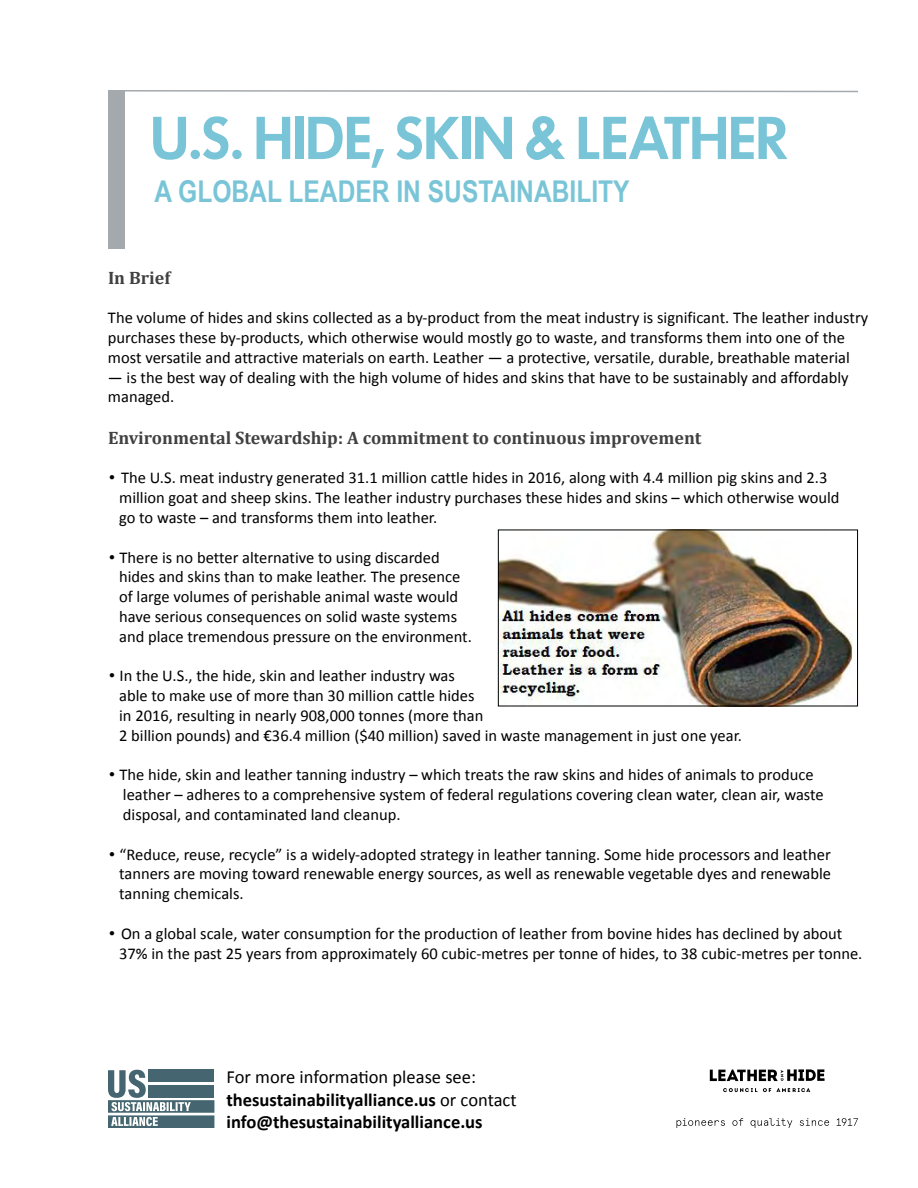
<style>
.page{position:relative;width:918px;height:1188px;background:#fff}
.page>*{position:absolute;margin:0;border:0;box-sizing:border-box;transform-origin:0 0}
.t1{font:600 55.5px "OPTI Futura";color:#79c5d7}
.t2{font:700 30px "Arial Narrow";color:#79c5d7}
.t3{font:700 18.6px/22.4px "Calibri";color:#000}
.t4{font:700 18px "Cambria";color:#404040}
.t5{font:16.5px/19.8px "Calibri";color:#000}
.s1{font-family:"Gotham"}
.s2{font-weight:400}
</style>
<div class="page">
<div style="left:108px;top:90px;width:16px;height:159px;background:#a4a9ad"></div>
<svg style="left:124px;top:90px;width:734px;height:3px"></svg>
<svg style="left:677px;top:1118px;width:48px;height:10px"></svg>
<svg style="left:732px;top:1118px;width:11px;height:8px"></svg>
<svg style="left:751px;top:1118px;width:41px;height:10px"></svg>
<svg style="left:800px;top:1118px;width:29px;height:8px"></svg>
<svg style="left:837px;top:1118px;width:21px;height:8px"></svg>
<svg style="left:710px;top:1069px;width:115px;height:12px"></svg>
<svg style="left:723px;top:1088px;width:34px;height:5px"></svg>
<svg style="left:763px;top:1088px;width:47px;height:4px"></svg>
<img style="left:500px;top:532px;width:353px;height:172px">
<div style="left:498px;top:530px;width:360px;height:176px;border:1px solid #000"></div>
<svg style="left:108px;top:1070px;width:106px;height:58px"></svg>
<h1 class="t1" style="left:150px;top:101px;width:638px">U.S. HIDE, SKIN &amp; LEATHER</h1>
<h2 class="t2" style="left:154px;top:169px;width:477px">A GLOBAL LEADER IN SUSTAINABILITY</h2>
<p class="t4" style="left:108px;top:265px;width:64px">In Brief</p>
<p class="t5" style="left:108px;top:307px;width:762px">The volume of hides and skins collected as a by-product from the meat industry is significant. The leather industry purchases these by-products, which otherwise would mostly go to waste, and transforms them into one of the most versatile and attractive materials on earth. Leather — a protective, versatile, durable, breathable material</p>
<p class="t5" style="left:108px;top:367px;width:742px">— is the best way of dealing with the high volume of hides and skins that have to be sustainably and affordably managed.</p>
<p class="t4" style="left:108px;top:425px;width:595px">Environmental Stewardship: A commitment to continuous improvement</p>
<p class="t5" style="left:119px;top:468px;width:722px;text-indent:-11px"><span class="s1">•</span> The U.S. meat industry generated 31.1 million cattle hides in 2016, along with 4.4 million pig skins and 2.3 million goat and sheep skins. The leather industry purchases these hides and skins – which otherwise would go to waste – and transforms them into leather.</p>
<p class="t5" style="left:119px;top:547px;width:354px;text-indent:-11px"><span class="s1">•</span> There is no better alternative to using discarded hides and skins than to make leather. The presence of large volumes of perishable animal waste would have serious consequences on solid waste systems and place tremendous pressure on the environment.</p>
<p class="t5" style="left:119px;top:666px;width:624px;text-indent:-11px"><span class="s1">•</span> In the U.S., the hide, skin and leather industry was<br>able to make use of more than 30 million cattle hides<br>in 2016, resulting in nearly 908,000 tonnes (more than<br>2 billion pounds) and €36.4 million ($40 million) saved in waste management in just one year.</p>
<p class="t5" style="left:123px;top:765px;width:702px;text-indent:-15px"><span class="s1">•</span> The hide, skin and leather tanning industry – which treats the raw skins and hides of animals to produce leather – adheres to a comprehensive system of federal regulations covering clean water, clean air, waste disposal, and contaminated land cleanup.</p>
<p class="t5" style="left:119px;top:844px;width:714px;text-align:justify;text-indent:-11px"><span class="s1">•</span> “Reduce, reuse, recycle” is a widely-adopted strategy in leather tanning. Some hide processors and leather tanners are moving toward renewable energy sources, as well as renewable vegetable dyes and renewable tanning chemicals.</p>
<p class="t5" style="left:119px;top:923px;width:745px;text-indent:-11px"><span class="s1">•</span> On a global scale, water consumption for the production of leather from bovine hides has declined by about<br>37% in the past 25 years from approximately 60 cubic-metres per tonne of hides, to 38 cubic-metres per tonne.</p>
<p class="t3" style="left:226px;top:1065px;width:292px"><span class="s2">For more information please see: </span>thesustainabilityalliance.us <span class="s2">or contact </span>info@thesustainabilityalliance.us</p>
</div>
